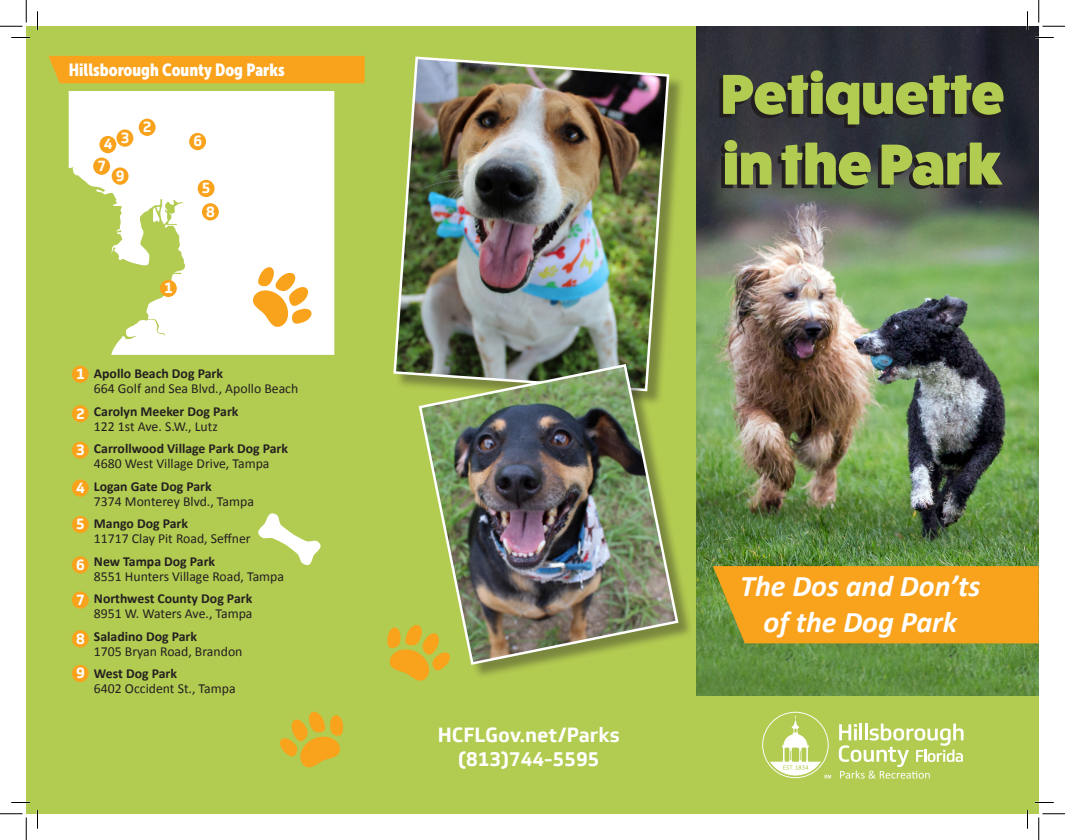
<style>
.page{position:relative;width:1065px;height:840px;background:#fff}
.page>*{position:absolute;margin:0;border:0;box-sizing:border-box;transform-origin:0 0}
.t1{font:800 58px "Fat Frank";color:#b2cb51}
.t2{font:800 56.5px "Fat Frank";color:#b2cb51}
.t3{font:italic 700 30px/36px "Calibri";color:#fff;text-align:center}
.t4{font:700 20px "Soleto";color:#fff}
.t5{font:17.5px "Museo Sans Cond 900";color:#fff}
.t6{font:700 15px "Soleto";color:#fff}
.t7{font:13.75px "Calibri";color:#231f20}
.t8{font:700 13.75px "Calibri";color:#231f20}
</style>
<div class="page">
<div style="left:26px;top:26px;width:670px;height:788px;background:#b2cb51"></div>
<div style="left:48px;top:56px;width:317px;height:27px;background:#f9a21c"></div>
<img style="left:696px;top:26px;width:343px;height:670px">
<div style="left:713px;top:566px;width:326px;height:77px;background:#f9a21c"></div>
<div style="left:695px;top:696px;width:344px;height:118px;background:#b2cb51"></div>
<svg style="left:69px;top:91px;width:265px;height:264px;fill:#fff"></svg>
<svg style="left:153px;top:207px;width:7px;height:15px"></svg>
<div style="left:72px;top:630px;width:17px;height:18px;background:#f9a21c;border-radius:50%"></div>
<div style="left:72px;top:591px;width:17px;height:18px;background:#f9a21c;border-radius:50%"></div>
<div style="left:72px;top:556px;width:17px;height:18px;background:#f9a21c;border-radius:50%"></div>
<div style="left:72px;top:516px;width:17px;height:17px;background:#f9a21c;border-radius:50%"></div>
<div style="left:72px;top:479px;width:17px;height:18px;background:#f9a21c;border-radius:50%"></div>
<div style="left:72px;top:442px;width:17px;height:17px;background:#f9a21c;border-radius:50%"></div>
<div style="left:72px;top:405px;width:17px;height:17px;background:#f9a21c;border-radius:50%"></div>
<div style="left:72px;top:366px;width:17px;height:17px;background:#f9a21c;border-radius:50%"></div>
<div style="left:202px;top:203px;width:17px;height:17px;background:#f9a21c;border-radius:50%"></div>
<div style="left:93px;top:158px;width:17px;height:17px;background:#f9a21c;border-radius:50%"></div>
<div style="left:189px;top:133px;width:17px;height:17px;background:#f9a21c;border-radius:50%"></div>
<div style="left:198px;top:180px;width:17px;height:17px;background:#f9a21c;border-radius:50%"></div>
<div style="left:99px;top:136px;width:17px;height:17px;background:#f9a21c;border-radius:50%"></div>
<div style="left:116px;top:129px;width:17px;height:18px;background:#f9a21c;border-radius:50%"></div>
<div style="left:139px;top:119px;width:17px;height:17px;background:#f9a21c;border-radius:50%"></div>
<div style="left:160px;top:280px;width:17px;height:17px;background:#f9a21c;border-radius:50%"></div>
<svg style="left:839px;top:724px;width:125px;height:55px"></svg>
<svg style="left:762px;top:712px;width:69px;height:66px"></svg>
<div style="left:396px;top:59px;width:289px;height:348px;background:#231f20;opacity:.39"></div>
<img style="left:393px;top:56px;width:278px;height:337px">
<div style="left:421px;top:366px;width:272px;height:314px;background:#231f20;opacity:.39"></div>
<img style="left:417px;top:362px;width:263px;height:304px">
<svg style="left:387px;top:625px;width:64px;height:56px"></svg>
<svg style="left:258px;top:513px;width:63px;height:52px"></svg>
<svg style="left:280px;top:712px;width:63px;height:56px"></svg>
<svg style="left:250px;top:267px;width:62px;height:63px;background:#fcd497"></svg>
<div style="left:112px;top:167px;width:17px;height:18px;background:#f9a21c;border-radius:50%"></div>
<div style="left:72px;top:665px;width:17px;height:17px;background:#f9a21c;border-radius:50%"></div>
<svg style="left:11px;top:37px;width:19px;height:1px"></svg>
<svg style="left:1035px;top:37px;width:19px;height:1px"></svg>
<svg style="left:11px;top:802px;width:19px;height:1px"></svg>
<svg style="left:1035px;top:802px;width:19px;height:1px"></svg>
<svg style="left:37px;top:11px;width:1px;height:19px"></svg>
<svg style="left:37px;top:810px;width:1px;height:19px"></svg>
<svg style="left:1027px;top:11px;width:1px;height:19px"></svg>
<svg style="left:1027px;top:810px;width:1px;height:19px"></svg>
<svg style="left:0;top:0;width:27px;height:27px"></svg>
<svg style="left:0;top:814px;width:27px;height:26px"></svg>
<svg style="left:1039px;top:0;width:26px;height:27px"></svg>
<svg style="left:1039px;top:814px;width:26px;height:26px"></svg>
<p class="t5" style="left:69px;top:60px;width:217px">Hillsborough County Dog Parks</p>
<p class="t6" style="left:104px;top:135px;width:10px">4</p>
<p class="t6" style="left:121px;top:128px;width:10px">3</p>
<p class="t6" style="left:97px;top:156px;width:10px">7</p>
<p class="t6" style="left:116px;top:166px;width:10px">9</p>
<p class="t6" style="left:143px;top:117px;width:10px">2</p>
<p class="t6" style="left:193px;top:132px;width:10px">6</p>
<p class="t6" style="left:202px;top:179px;width:10px">5</p>
<p class="t6" style="left:206px;top:202px;width:10px">8</p>
<p class="t6" style="left:164px;top:278px;width:10px">1</p>
<p class="t6" style="left:76px;top:364px;width:10px">1</p>
<p class="t6" style="left:76px;top:404px;width:10px">2</p>
<p class="t6" style="left:76px;top:440px;width:10px">3</p>
<p class="t6" style="left:76px;top:478px;width:10px">4</p>
<p class="t6" style="left:76px;top:515px;width:10px">5</p>
<p class="t6" style="left:76px;top:555px;width:10px">6</p>
<p class="t6" style="left:76px;top:590px;width:10px">7</p>
<p class="t6" style="left:76px;top:629px;width:10px">8</p>
<p class="t6" style="left:76px;top:664px;width:10px">9</p>
<p class="t8" style="left:94px;top:365px;width:131px">Apollo Beach Dog Park</p>
<p class="t7" style="left:94px;top:380px;width:206px">664 Golf and Sea Blvd., Apollo Beach</p>
<p class="t8" style="left:94px;top:403px;width:146px">Carolyn Meeker Dog Park</p>
<p class="t7" style="left:94px;top:418px;width:125px">122 1st Ave. S.W., Lutz</p>
<p class="t8" style="left:94px;top:440px;width:196px">Carrollwood Village Park Dog Park</p>
<p class="t7" style="left:94px;top:455px;width:177px">4680 West Village Drive, Tampa</p>
<p class="t8" style="left:94px;top:478px;width:119px">Logan Gate Dog Park</p>
<p class="t7" style="left:94px;top:493px;width:162px">7374 Monterey Blvd., Tampa</p>
<p class="t8" style="left:94px;top:515px;width:96px">Mango Dog Park</p>
<p class="t7" style="left:94px;top:530px;width:158px">11717 Clay Pit Road, Seffner</p>
<p class="t8" style="left:94px;top:553px;width:123px">New Tampa Dog Park</p>
<p class="t7" style="left:94px;top:568px;width:192px">8551 Hunters Village Road, Tampa</p>
<p class="t8" style="left:94px;top:590px;width:160px">Northwest County Dog Park</p>
<p class="t7" style="left:94px;top:605px;width:160px">8951 W. Waters Ave., Tampa</p>
<p class="t8" style="left:94px;top:628px;width:105px">Saladino Dog Park</p>
<p class="t7" style="left:94px;top:643px;width:150px">1705 Bryan Road, Brandon</p>
<p class="t8" style="left:94px;top:665px;width:85px">West Dog Park</p>
<p class="t7" style="left:94px;top:680px;width:143px">6402 Occident St., Tampa</p>
<p class="t2" style="left:721px;top:63px;width:285px">Petiquette</p>
<p class="t1" style="left:723px;top:132px;width:282px">in the Park</p>
<p class="t4" style="left:438px;top:722px;width:184px">HCFLGov.net/Parks</p>
<p class="t4" style="left:458px;top:746px;width:143px">(813)744-5595</p>
<p class="t3" style="left:740px;top:568px;width:242px">The Dos and Don’ts of the Dog Park</p>
</div>
